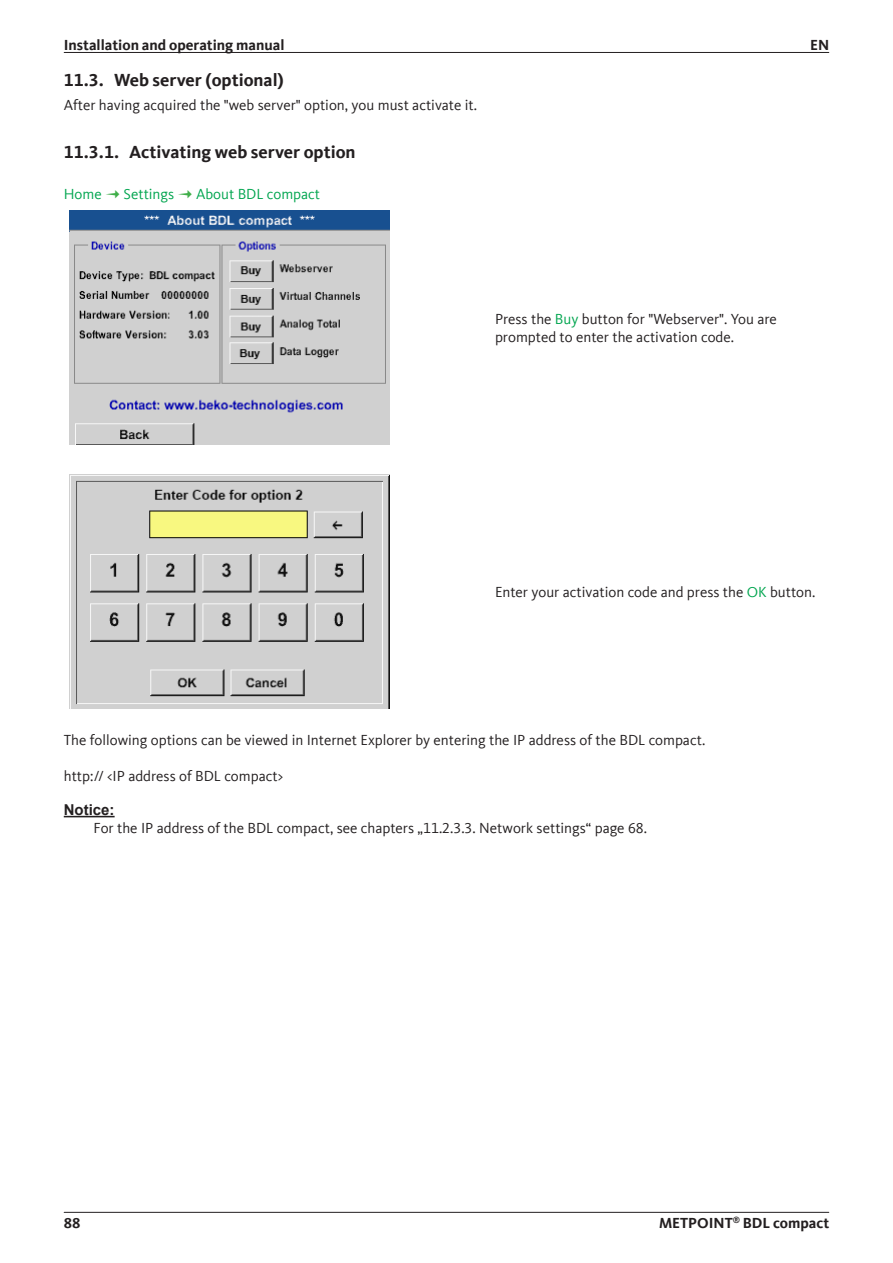
<style>
.page{position:relative;width:893px;height:1263px;background:#fff}
.page>*{position:absolute;margin:0;border:0;box-sizing:border-box;transform-origin:0 0}
.t1{font:700 18px "Kievit Offc Pro";color:#231f20}
.body{font:15px/18px "Kievit Offc Pro";color:#231f20}
.t2{font:700 15px "Kievit Offc Pro";color:#231f20}
.body-2{font:15px "Kievit Offc Pro";color:#00a54f}
.body_bold{font:700 15px "Arial";color:#231f20}
.s1{color:#00a54f}
</style>
<div class="page">
<hr style="left:64px;top:1212px;width:765px;height:1px;background:#231f20">
<hr style="left:64px;top:52px;width:765px;height:1px;background:#231f20">
<hr style="left:64px;top:816px;width:51px;height:1px;background:#231f20">
<img style="left:70px;top:211px;width:320px;height:234px">
<img style="left:71px;top:475px;width:319px;height:233px">
<p class="t2" style="left:64px;top:36px;width:222px">Installation and operating manual</p>
<p class="t2" style="left:810px;top:36px;width:21px">EN</p>
<p class="t1" style="left:64px;top:69px;width:222px">11.3. Web server (optional)</p>
<p class="body" style="left:64px;top:96px;width:415px">After having acquired the "web server" option, you must activate it.</p>
<p class="t1" style="left:64px;top:142px;width:293px">11.3.1. Activating web server option</p>
<p class="body-2" style="left:64px;top:185px;width:40px">Home</p>
<p class="body-2" style="left:124px;top:185px;width:52px">Settings</p>
<p class="body-2" style="left:196px;top:185px;width:126px">About BDL compact</p>
<p class="body" style="left:495px;top:310px;width:283px">Press the <span class="s1">Buy</span> button for "Webserver". You are prompted to enter the activation code.</p>
<p class="body" style="left:495px;top:583px;width:322px">Enter your activation code and press the <span class="s1">OK</span> button.</p>
<p class="body" style="left:64px;top:730px;width:643px">The following options can be viewed in Internet Explorer by entering the IP address of the BDL compact.</p>
<p class="body" style="left:64px;top:766px;width:221px">http:// &lt;IP address of BDL compact&gt;</p>
<p class="body_bold" style="left:64px;top:799px;width:52px">Notice:</p>
<p class="body" style="left:94px;top:819px;width:555px">For the IP address of the BDL compact, see chapters „11.2.3.3. Network settings“ page 68.</p>
<p class="t2" style="left:64px;top:1213px;width:18px">88</p>
<p class="t2" style="left:659px;top:1213px;width:172px">METPOINT<sup>®</sup> BDL compact</p>
</div>
